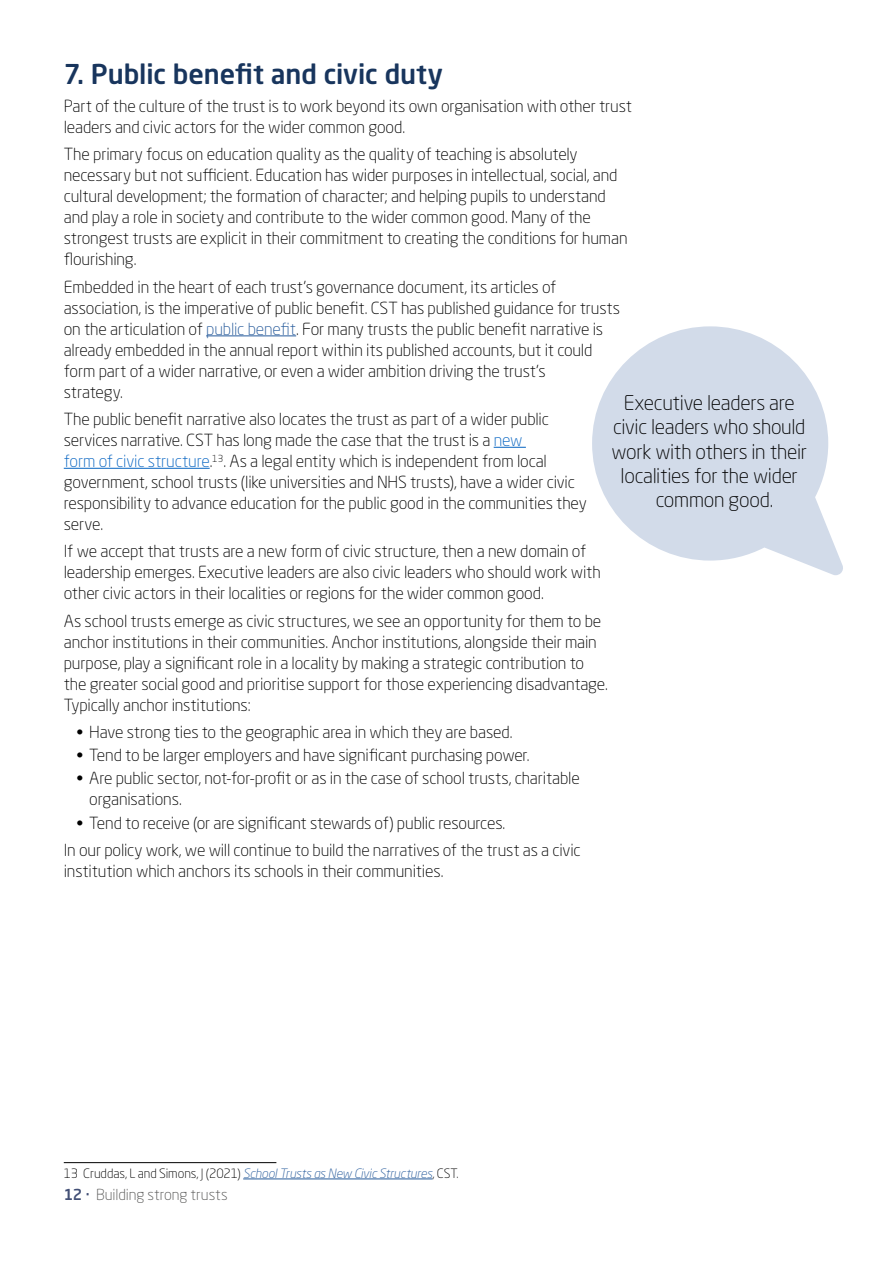
<style>
.page{position:relative;width:893px;height:1263px;background:#fff}
.page>*{position:absolute;margin:0;border:0;box-sizing:border-box;transform-origin:0 0}
.t1{font:500 27px "Neo Sans Pro";letter-spacing:-.005em;color:#18355d}
.t2{font:300 20.1px/24.2px "Neo Sans Pro";letter-spacing:-.015em;color:#000;text-align:center}
.t3{font:300 16.5px/21px "Neo Sans Pro";letter-spacing:-.01em;color:#000}
.t4{font:300 15px "Neo Sans Pro";letter-spacing:-.005em;color:#575756}
.t5{font:300 12.75px "Neo Sans Pro";letter-spacing:-.005em;color:#000}
.s1{color:#275b9b}
.s2{color:#0563c1}
.s3{font-style:italic;color:#275b9b}
.s4{font-weight:500;color:#424f75}
</style>
<div class="page">
<hr style="left:206px;top:335px;width:90px;height:1px;background:#275b9b">
<hr style="left:494px;top:447px;width:32px;height:1px;background:#0563c1">
<hr style="left:64px;top:468px;width:146px;height:1px;background:#0563c1">
<hr style="left:64px;top:1162px;width:212px;height:1px;background:#000">
<hr style="left:243px;top:1179px;width:189px;height:1px;background:#275b9b">
<svg style="left:592px;top:326px;width:251px;height:249px;fill:#d2dbe9"></svg>
<h1 class="t1" style="left:64px;top:57px;width:380px">7. Public benefit and civic duty</h1>
<p class="t3" style="left:64px;top:95px;width:570px">Part of the culture of the trust is to work beyond its own organisation with other trust leaders and civic actors for the wider common good.</p>
<p class="t3" style="left:64px;top:144px;width:565px">The primary focus on education quality as the quality of teaching is absolutely necessary but not sufficient. Education has wider purposes in intellectual, social, and cultural development; the formation of character; and helping pupils to understand and play a role in society and contribute to the wider common good. Many of the strongest trusts are explicit in their commitment to creating the conditions for human flourishing.</p>
<p class="t3" style="left:64px;top:276px;width:558px">Embedded in the heart of each trust’s governance document, its articles of association, is the imperative of public benefit. CST has published guidance for trusts on the articulation of <span class="s1">public benefit</span>. For many trusts the public benefit narrative is already embedded in the annual report within its published accounts, but it could form part of a wider narrative, or even a wider ambition driving the trust’s<br>strategy.</p>
<p class="t3" style="left:64px;top:408px;width:524px">The public benefit narrative also locates the trust as part of a wider public services narrative. CST has long made the case that the trust is a <span class="s2">new<br>form of civic structure</span>.<sup>13</sup>. As a legal entity which is independent from local government, school trusts (like universities and NHS trusts), have a wider civic responsibility to advance education for the public good in the communities they serve.</p>
<p class="t3" style="left:64px;top:541px;width:538px">If we accept that trusts are a new form of civic structure, then a new domain of leadership emerges. Executive leaders are also civic leaders who should work with other civic actors in their localities or regions for the wider common good.</p>
<p class="t3" style="left:64px;top:610px;width:546px">As school trusts emerge as civic structures, we see an opportunity for them to be anchor institutions in their communities. Anchor institutions, alongside their main purpose, play a significant role in a locality by making a strategic contribution to the greater social good and prioritise support for those experiencing disadvantage.<br>Typically anchor institutions:</p>
<p class="t3" style="left:77px;top:721px;width:438px">• Have strong ties to the geographic area in which they are based.</p>
<p class="t3" style="left:77px;top:745px;width:454px">• Tend to be larger employers and have significant purchasing power.</p>
<p class="t3" style="left:89px;top:768px;width:492px;text-indent:-13px">• Are public sector, not-for-profit or as in the case of school trusts, charitable organisations.</p>
<p class="t3" style="left:64px;top:809px;width:518px;line-height:27.3px;text-indent:13px">• Tend to receive (or are significant stewards of) public resources.<br>In our policy work, we will continue to build the narratives of the trust as a civic</p>
<p class="t3" style="left:64px;top:860px;width:381px">institution which anchors its schools in their communities.</p>
<p class="t2" style="left:611px;top:390px;width:197px">Executive leaders are civic leaders who should work with others in their localities for the wider common good.</p>
<p class="t5" style="left:64px;top:1166px;width:396px">13 Cruddas, L and Simons, J (2021) <span class="s3">School Trusts as New Civic Structures</span>, CST.</p>
<p class="t4" style="left:64px;top:1185px;width:165px"><span class="s4">12 ·</span> Building strong trusts</p>
</div>
